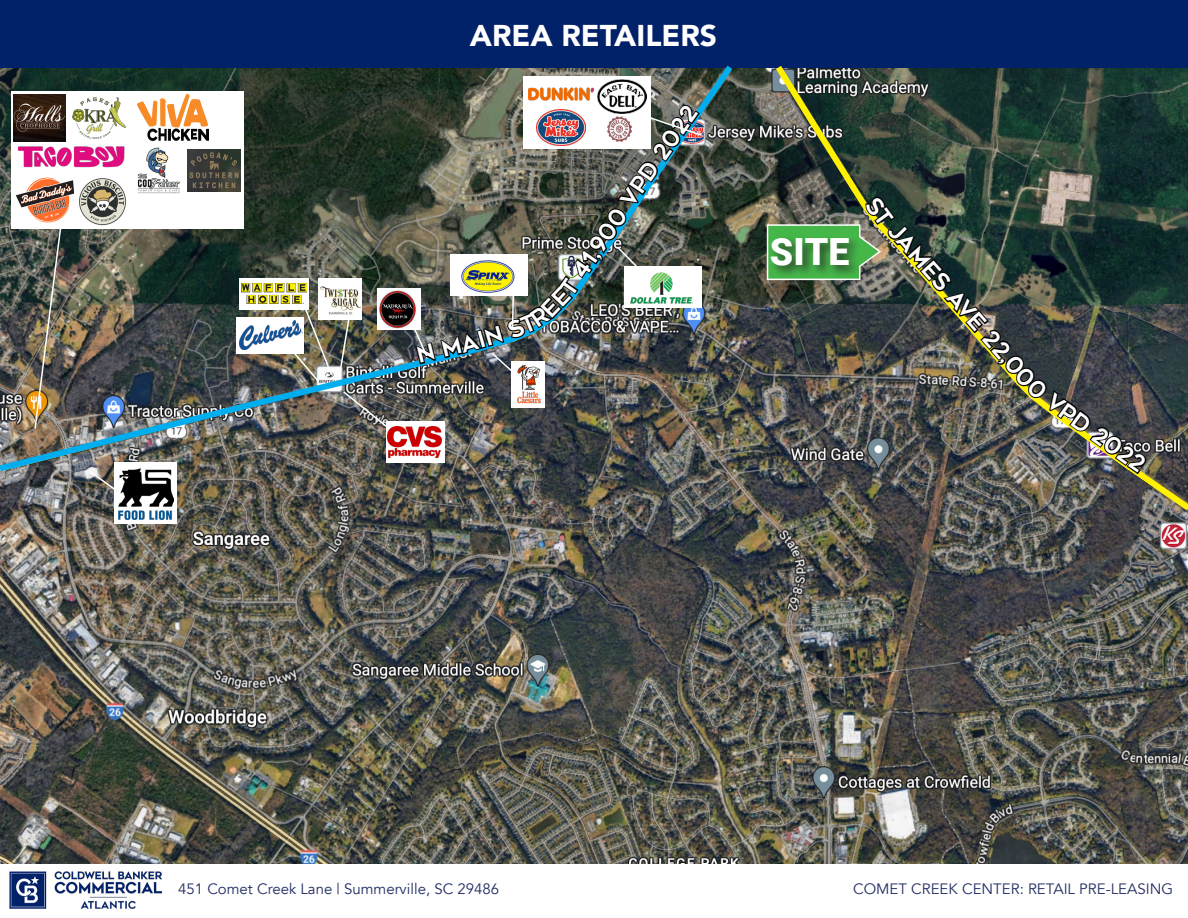
<style>
.page{position:relative;width:1188px;height:918px;background:#fff}
.page>*{position:absolute;margin:0;border:0;box-sizing:border-box;transform-origin:0 0}
.t1{font:900 37.5px "Roboto";color:#fff}
.t2{font:900 30px "Avenir";color:#fff}
.t3{font:22.5px "Geometos";color:#fff}
.t4{font:15px "Avenir";color:#212d62}
</style>
<div class="page">
<img style="left:10px;top:871px;width:151px;height:38px">
<img style="left:0;top:67px;width:1188px;height:797px">
<div style="left:0;top:0;width:1188px;height:67px;background:#012169"></div>
<img style="left:0;top:65px;width:738px;height:411px">
<img style="left:770px;top:66px;width:418px;height:450px">
<svg style="left:651px;top:113px;width:52px;height:24px"></svg>
<svg style="left:615px;top:245px;width:30px;height:30px"></svg>
<img style="left:33px;top:229px;width:30px;height:201px">
<svg style="left:342px;top:390px;width:56px;height:46px;background:#62615f"></svg>
<svg style="left:339px;top:320px;width:12px;height:52px"></svg>
<img style="left:288px;top:299px;width:45px;height:85px">
<svg style="left:88px;top:469px;width:27px;height:26px"></svg>
<div style="left:523px;top:76px;width:128px;height:73px;background:#fff"></div>
<div style="left:624px;top:266px;width:78px;height:42px;background:#fff"></div>
<div style="left:450px;top:254px;width:78px;height:42px;background:#fff"></div>
<div style="left:512px;top:361px;width:33px;height:46px;background:#fff"></div>
<div style="left:11px;top:91px;width:232px;height:138px;background:#fff"></div>
<div style="left:377px;top:288px;width:43px;height:42px;background:#fff"></div>
<div style="left:386px;top:421px;width:59px;height:42px;background:#fff"></div>
<div style="left:319px;top:278px;width:43px;height:42px;background:#fff"></div>
<div style="left:239px;top:278px;width:70px;height:31px;background:#fff"></div>
<div style="left:236px;top:317px;width:68px;height:36px;background:#fff"></div>
<div style="left:115px;top:463px;width:62px;height:61px;background:#fff"></div>
<img style="left:529px;top:87px;width:65px;height:14px">
<img style="left:597px;top:80px;width:50px;height:34px">
<img style="left:537px;top:109px;width:49px;height:36px">
<img style="left:607px;top:117px;width:25px;height:25px">
<img style="left:630px;top:272px;width:62px;height:32px">
<img style="left:461px;top:260px;width:54px;height:26px">
<img style="left:517px;top:382px;width:25px;height:22px">
<img style="left:14px;top:94px;width:52px;height:47px">
<img style="left:72px;top:97px;width:54px;height:42px">
<img style="left:137px;top:95px;width:71px;height:45px">
<img style="left:17px;top:147px;width:108px;height:21px">
<img style="left:137px;top:147px;width:43px;height:47px">
<img style="left:16px;top:177px;width:58px;height:46px">
<img style="left:79px;top:178px;width:48px;height:48px">
<img style="left:188px;top:149px;width:52px;height:42px">
<img style="left:379px;top:291px;width:33px;height:37px">
<img style="left:388px;top:426px;width:54px;height:31px">
<img style="left:320px;top:286px;width:41px;height:29px">
<img style="left:242px;top:283px;width:64px;height:21px">
<img style="left:240px;top:321px;width:62px;height:28px">
<img style="left:119px;top:469px;width:54px;height:50px">
<img style="left:412px;top:286px;width:160px;height:96px">
<img style="left:766px;top:196px;width:141px;height:85px">
<svg style="left:1014px;top:366px;width:53px;height:49px;background:#5c603f"></svg>
<svg style="left:1128px;top:452px;width:19px;height:21px"></svg>
<p class="t2" style="left:470px;top:10px;width:249px">AREA RETAILERS</p>
<h3 class="t3" style="left:633px;top:171px;width:87px;rotate:-55deg">d 2022</h3>
<h3 class="t3" style="left:592px;top:231px;width:74px;rotate:-56deg">00 vp</h3>
<h3 class="t3" style="left:555px;top:286px;width:68px;rotate:-55deg">t 41,9</h3>
<p class="t1" style="left:770px;top:225px;width:81px">SITE</p>
<h3 class="t3" style="left:911px;top:227px;width:181px;rotate:49deg">ames Ave 22,0</h3>
<h3 class="t3" style="left:1069px;top:398px;width:88px;rotate:36deg">pd 202</h3>
<p class="t4" style="left:178px;top:880px;width:322px">451 Comet Creek Lane | Summerville, SC 29486</p>
<p class="t4" style="left:853px;top:880px;width:321px">COMET CREEK CENTER: RETAIL PRE-LEASING</p>
</div>
